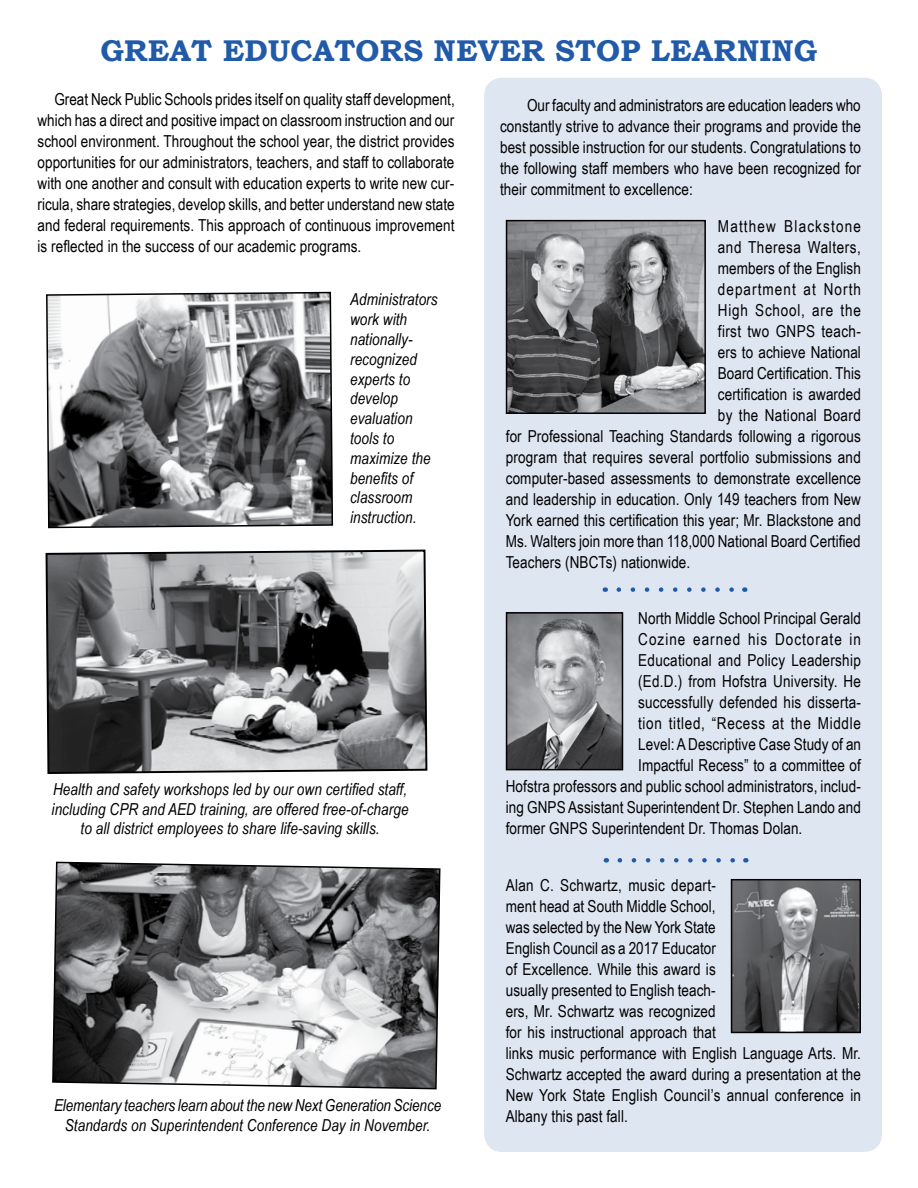
<style>
.page{position:relative;width:918px;height:1188px;background:#fff}
.page>*{position:absolute;margin:0;border:0;box-sizing:border-box;transform-origin:0 0}
.t1{font:700 30px "Bookman Old Style";letter-spacing:.005em;color:#215aa8}
.t2{font:16.5px/21px "Arial Narrow";letter-spacing:.005em;color:#000;text-align:justify}
.t3{font:italic 16.5px/19.8px "Arial Narrow";letter-spacing:.005em;color:#000;text-align:center}
.t4{font:16.5px "Arial Narrow";letter-spacing:.04em;color:#000}
.t5{font:16.5px "Arial Narrow";letter-spacing:.06em;color:#000}
.t6{font:16.5px "Arial Narrow";letter-spacing:.035em;color:#000}
.t7{font:16.5px "Arial Narrow";letter-spacing:.07em;color:#000}
.t8{font:16.5px "Arial Narrow";letter-spacing:.065em;color:#000}
.t9{font:16.5px "Arial Narrow";letter-spacing:.045em;color:#000}
</style>
<div class="page">
<div style="left:484px;top:78px;width:398px;height:1074px;background:#dee6f2;border-radius:18px"></div>
<svg style="left:52px;top:861px;width:389px;height:229px;background:#88898a"></svg>
<svg style="left:46px;top:291px;width:288px;height:238px"></svg>
<svg style="left:45px;top:549px;width:383px;height:225px;background:#7e7f80"></svg>
<img style="left:509px;top:223px;width:194px;height:188px">
<div style="left:506px;top:220px;width:200px;height:194px;border:2px solid #000"></div>
<img style="left:509px;top:615px;width:111px;height:152px">
<div style="left:506px;top:612px;width:117px;height:158px;border:2px solid #000"></div>
<img style="left:734px;top:882px;width:124px;height:148px">
<div style="left:731px;top:879px;width:130px;height:154px;border:2px solid #000"></div>
<svg style="left:619px;top:587px;width:115px;height:5px"></svg>
<svg style="left:620px;top:858px;width:115px;height:5px"></svg>
<h1 class="t1" style="left:101px;top:29px;width:718px">GREAT EDUCATORS NEVER STOP LEARNING</h1>
<p class="t2" style="left:38px;top:88px;width:419px;text-indent:17px">Great Neck Public Schools prides itself on quality staff development, which has a direct and positive impact on classroom instruction and our school environment. Throughout the school year, the district provides opportunities for our administrators, teachers, and staff to collaborate with one another and consult with education experts to write new cur&shy;ricula, share strategies, develop skills, and better understand new state and federal requirements. This approach of continuous improvement is reflected in the success of our academic programs.</p>
<p class="t3" style="left:350px;top:289px;width:89px;text-align:left">Administrators work with nationally&shy;recognized experts to develop evaluation tools to maximize the benefits of classroom instruction.</p>
<p class="t3" style="left:52px;top:779px;width:358px">Health and safety workshops led by our own certified staff, including CPR and AED training, are offered free-of-charge to all district employees to share life-saving skills.</p>
<p class="t3" style="left:54px;top:1095px;width:389px">Elementary teachers learn about the new Next Generation Science<br>Standards on Superintendent Conference Day in November.</p>
<p class="t2" style="left:500px;top:94px;width:362px;text-indent:27px">Our faculty and administrators are education leaders who constantly strive to advance their programs and provide the best possible instruction for our students. Congratulations to the following staff members who have been recognized for their commitment to excellence:</p>
<p class="t7" style="left:718px;top:214px;width:145px">Matthew Blackstone</p>
<p class="t6" style="left:718px;top:235px;width:145px">and Theresa Walters,</p>
<p class="t2" style="left:718px;top:257px;width:145px">members of the English</p>
<p class="t8" style="left:718px;top:277px;width:145px">department at North</p>
<p class="t9" style="left:718px;top:298px;width:144px">High School, are the</p>
<p class="t2" style="left:718px;top:320px;width:144px">first two GNPS teach-</p>
<p class="t2" style="left:718px;top:341px;width:145px">ers to achieve National</p>
<p class="t2" style="left:718px;top:362px;width:145px">Board Certification. This</p>
<p class="t2" style="left:718px;top:383px;width:145px">certification is awarded</p>
<p class="t2" style="left:718px;top:404px;width:145px">by the National Board</p>
<p class="t2" style="left:506px;top:425px;width:357px">for Professional Teaching Standards following a rigorous</p>
<p class="t2" style="left:506px;top:446px;width:357px">program that requires several portfolio submissions and</p>
<p class="t2" style="left:506px;top:467px;width:357px">computer-based assessments to demonstrate excellence</p>
<p class="t2" style="left:506px;top:488px;width:357px">and leadership in education. Only 149 teachers from New</p>
<p class="t2" style="left:506px;top:509px;width:357px">York earned this certification this year; Mr. Blackstone and</p>
<p class="t2" style="left:506px;top:530px;width:356px">Ms. Walters join more than 118,000 National Board Certified</p>
<p class="t2" style="left:506px;top:551px;width:186px">Teachers (NBCTs) nationwide.</p>
<p class="t2" style="left:638px;top:607px;width:224px">North Middle School Principal Gerald</p>
<p class="t5" style="left:638px;top:627px;width:224px">Cozine earned his Doctorate in</p>
<p class="t2" style="left:638px;top:649px;width:224px">Educational and Policy Leadership</p>
<p class="t2" style="left:638px;top:670px;width:224px">(Ed.D.) from Hofstra University. He</p>
<p class="t2" style="left:638px;top:691px;width:224px">successfully defended his disserta-</p>
<p class="t4" style="left:638px;top:711px;width:224px">tion titled, “Recess at the Middle</p>
<p class="t2" style="left:638px;top:733px;width:224px">Level: A Descriptive Case Study of an</p>
<p class="t2" style="left:638px;top:754px;width:224px">Impactful Recess” to a committee of</p>
<p class="t2" style="left:506px;top:775px;width:357px">Hofstra professors and public school administrators, includ-</p>
<p class="t2" style="left:506px;top:796px;width:357px">ing GNPS Assistant Superintendent Dr. Stephen Lando and</p>
<p class="t2" style="left:506px;top:817px;width:298px">former GNPS Superintendent Dr. Thomas Dolan.</p>
<p class="t2" style="left:506px;top:874px;width:357px;text-align:left">Alan C. Schwartz, music depart-<br>ment head at South Middle School,<br>was selected by the New York State<br>English Council as a 2017 Educator<br>of Excellence. While this award is<br>usually presented to English teach-<br>ers, Mr. Schwartz was recognized<br>for his instructional approach that<br>links music performance with English Language Arts. Mr.<br>Schwartz accepted the award during a presentation at the New York State English Council’s annual conference in Albany this past fall.</p>
</div>
